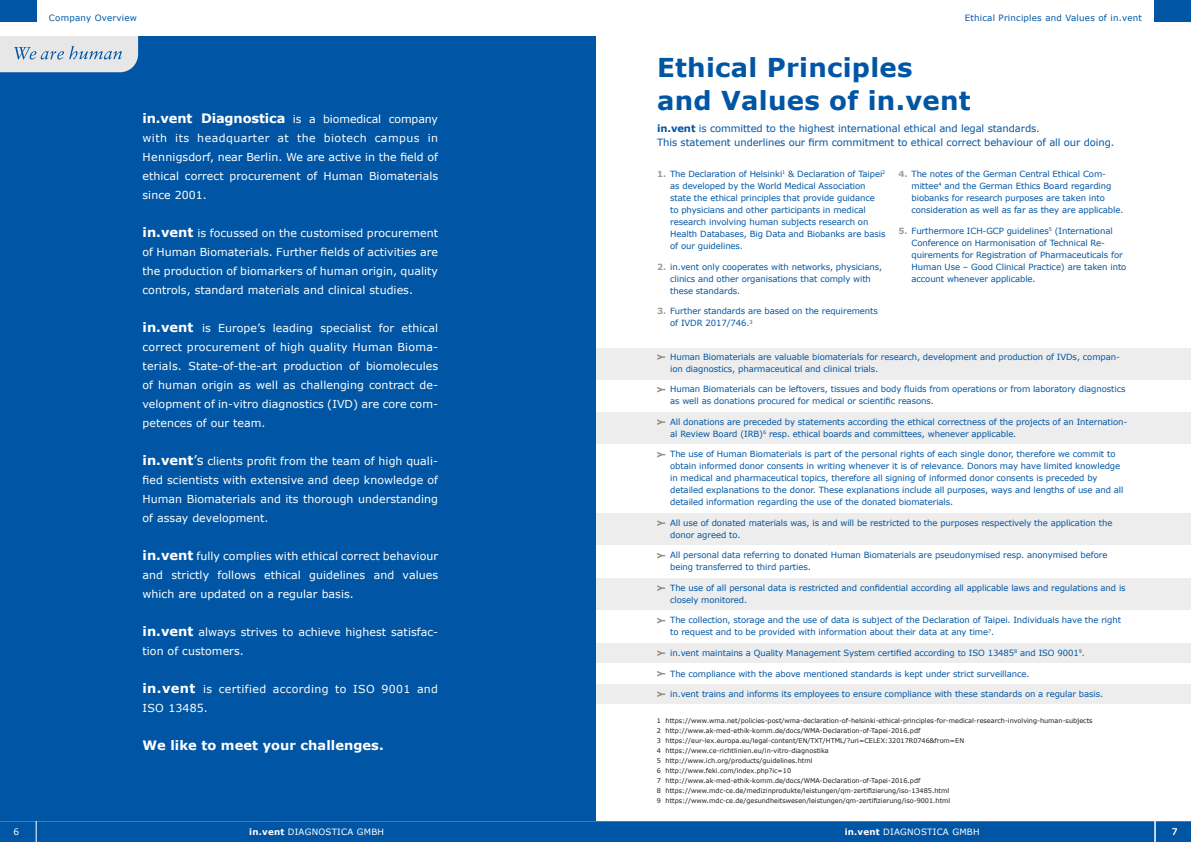
<style>
.page{position:relative;width:1191px;height:842px;background:#fff}
.page>*{position:absolute;margin:0;border:0;box-sizing:border-box;transform-origin:0 0}
.t1{font:700 26px/33px "Verdana";letter-spacing:.01em;color:#0056a4}
.t2{font:700 13px "Verdana";letter-spacing:.005em;color:#fff}
.t3{font:11px/19px "Verdana";letter-spacing:.005em;color:#fff;text-align:justify}
.t4{font:11px/19px "Verdana";letter-spacing:.03em;color:#fff}
.t5{font:10px/14px "Verdana";letter-spacing:-.01em;color:#0056a4}
.t6{font:9px "Verdana";color:#fff}
.t7{font:8.7px "Verdana";letter-spacing:.025em;color:#0056a4}
.t8{font:8.7px "Verdana";letter-spacing:.025em;color:#fff}
.t9{font:8.5px/12px "Verdana";letter-spacing:-.01em;color:#0056a4}
.t10{font:6.5px/10px "Verdana";color:#1d1d1b}
.s1{font-weight:700;font-size:13px}
.s2{font-size:13px}
.s3{font-weight:700}
.s4{font-weight:700;color:#9d9da0}
</style>
<div class="page">
<div style="left:0;top:821px;width:1191px;height:21px;background:#0056a4"></div>
<svg style="left:36px;top:821px;width:1px;height:21px"></svg>
<div style="left:595px;top:348px;width:596px;height:31px;background:#ededed"></div>
<div style="left:595px;top:412px;width:596px;height:31px;background:#ededed"></div>
<div style="left:595px;top:514px;width:596px;height:31px;background:#ededed"></div>
<div style="left:595px;top:578px;width:596px;height:31px;background:#ededed"></div>
<div style="left:595px;top:643px;width:596px;height:19px;background:#ededed"></div>
<div style="left:595px;top:684px;width:596px;height:20px;background:#ededed"></div>
<svg style="left:657px;top:354px;width:8px;height:6px"></svg>
<svg style="left:657px;top:387px;width:8px;height:5px"></svg>
<svg style="left:657px;top:419px;width:8px;height:6px"></svg>
<svg style="left:657px;top:452px;width:8px;height:5px"></svg>
<svg style="left:657px;top:520px;width:8px;height:6px"></svg>
<svg style="left:657px;top:553px;width:8px;height:5px"></svg>
<svg style="left:657px;top:585px;width:8px;height:6px"></svg>
<svg style="left:657px;top:618px;width:8px;height:5px"></svg>
<svg style="left:657px;top:650px;width:8px;height:6px"></svg>
<svg style="left:657px;top:671px;width:8px;height:6px"></svg>
<svg style="left:657px;top:691px;width:8px;height:6px"></svg>
<div style="left:0;top:36px;width:595px;height:784px;background:#0056a4"></div>
<svg style="left:1154px;top:821px;width:1px;height:21px"></svg>
<svg style="left:0;top:36px;width:138px;height:36px"></svg>
<div style="left:1155px;top:0;width:36px;height:21px;background:#0056a4"></div>
<div style="left:0;top:0;width:36px;height:21px;background:#0056a4"></div>
<p class="t7" style="left:49px;top:12px;width:90px">Company Overview</p>
<p class="t7" style="left:964px;top:12px;width:179px">Ethical Principles and Values of in.vent</p>
<p class="t3" style="left:142px;top:110px;width:297px"><span class="s1">in.vent Diagnostica</span> is a biomedical company with its headquarter at the biotech campus in Hennigsdorf, near Berlin. We are active in the field of ethical correct procurement of Human Biomaterials since 2001.</p>
<p class="t3" style="left:142px;top:224px;width:297px"><span class="s1">in.vent</span> is focussed on the customised procurement of Human Biomaterials. Further fields of activities are the production of biomarkers of human origin, quality controls, standard materials and clinical studies.</p>
<p class="t3" style="left:142px;top:319px;width:297px"><span class="s1">in.vent</span> is Europe’s leading specialist for ethical correct procurement of high quality Human Bioma&shy;terials. State-of-the-art production of biomolecules of human origin as well as challenging contract de&shy;velopment of in-vitro diagnostics (IVD) are core com&shy;petences of our team.</p>
<p class="t3" style="left:142px;top:452px;width:297px"><span class="s1">in.vent</span><span class="s2">’s</span> clients profit from the team of high quali&shy;fied scientists with extensive and deep knowledge of Human Biomaterials and its thorough understanding of assay development.</p>
<p class="t3" style="left:142px;top:547px;width:297px"><span class="s1">in.vent</span> fully complies with ethical correct behaviour and strictly follows ethical guidelines and values which are updated on a regular basis.</p>
<p class="t3" style="left:142px;top:623px;width:297px"><span class="s1">in.vent</span> always strives to achieve highest satisfac&shy;tion of customers.</p>
<p class="t4" style="left:142px;top:680px;width:297px"><span class="s1">in.vent</span> is certified according to ISO 9001 and<br>ISO 13485.</p>
<h2 class="t2" style="left:142px;top:736px;width:243px">We like to meet your challenges.</h2>
<h1 class="t1" style="left:657px;top:50px;width:315px">Ethical Principles and Values of in.vent</h1>
<p class="t5" style="left:657px;top:121px;width:459px"><span class="s3">in.vent</span> is committed to the highest international ethical and legal standards.<br>This statement underlines our firm commitment to ethical correct behaviour of all our doing.</p>
<p class="t9" style="left:670px;top:168px;width:217px;text-indent:-13px"><span class="s4">1.</span> The Declaration of Helsinki<sup>1</sup> &amp; Declaration of Taipei<sup>2 </sup>as developed by the World Medical Association state the ethical principles that provide guidance<br>to physicians and other participants in medical research involving human subjects research on Health Databases, Big Data and Biobanks are basis of our guidelines.</p>
<p class="t9" style="left:670px;top:261px;width:214px;text-indent:-13px"><span class="s4">2.</span> in.vent only cooperates with networks, physicians, clinics and other organisations that comply with these standards.</p>
<p class="t9" style="left:670px;top:305px;width:209px;text-indent:-13px"><span class="s4">3.</span> Further standards are based on the requirements of IVDR 2017/746.<sup>3</sup></p>
<p class="t9" style="left:911px;top:168px;width:213px;text-indent:-13px"><span class="s4">4.</span> The notes of the German Central Ethical Com&shy;mittee<sup>4</sup> and the German Ethics Board regarding biobanks for research purposes are taken into consideration as well as far as they are applicable.</p>
<p class="t9" style="left:911px;top:225px;width:216px;text-indent:-13px"><span class="s4">5.</span> Furthermore ICH-GCP guidelines<sup>5</sup> (International Conference on Harmonisation of Technical Re&shy;quirements for Registration of Pharmaceuticals for Human Use – Good Clinical Practice) are taken into account whenever applicable.</p>
<p class="t9" style="left:670px;top:351px;width:451px">Human Biomaterials are valuable biomaterials for research, development and production of IVDs, compan&shy;ion diagnostics, pharmaceutical and clinical trials.</p>
<p class="t9" style="left:670px;top:383px;width:457px">Human Biomaterials can be leftovers, tissues and body fluids from operations or from laboratory diagnostics as well as donations procured for medical or scientific reasons.</p>
<p class="t9" style="left:670px;top:416px;width:459px">All donations are preceded by statements according the ethical correctness of the projects of an Internation&shy;al Review Board (IRB)<sup>6</sup> resp. ethical boards and committees, whenever applicable.</p>
<p class="t9" style="left:670px;top:448px;width:455px">The use of Human Biomaterials is part of the personal rights of each single donor, therefore we commit to obtain informed donor consents in writing whenever it is of relevance. Donors may have limited knowledge in medical and pharmaceutical topics, therefore all signing of informed donor consents is preceded by detailed explanations to the donor. These explanations include all purposes, ways and lengths of use and all detailed information regarding the use of the donated biomaterials.</p>
<p class="t9" style="left:670px;top:517px;width:444px">All use of donated materials was, is and will be restricted to the purposes respectively the application the donor agreed to.</p>
<p class="t9" style="left:670px;top:549px;width:439px">All personal data referring to donated Human Biomaterials are pseudonymised resp. anonymised before being transferred to third parties.</p>
<p class="t9" style="left:670px;top:582px;width:457px">The use of all personal data is restricted and confidential according all applicable laws and regulations and is closely monitored.</p>
<p class="t9" style="left:670px;top:614px;width:452px">The collection, storage and the use of data is subject of the Declaration of Taipei. Individuals have the right to request and to be provided with information about their data at any time<sup>7</sup>.</p>
<p class="t9" style="left:670px;top:647px;width:416px">in.vent maintains a Quality Management System certified according to ISO 13485<sup>8</sup> and ISO 9001<sup>9</sup>.</p>
<p class="t9" style="left:670px;top:667px;width:361px">The compliance with the above mentioned standards is kept under strict surveillance.</p>
<p class="t9" style="left:670px;top:688px;width:434px">in.vent trains and informs its employees to ensure compliance with these standards on a regular basis.</p>
<p class="t10" style="left:657px;top:715px;width:437px">1 https://www.wma.net/policies-post/wma-declaration-of-helsinki-ethical-principles-for-medical-research-involving-human-subjects 2 http://www.ak-med-ethik-komm.de/docs/WMA-Declaration-of-Tapei-2016.pdf<br>3 https://eur-lex.europa.eu/legal-content/EN/TXT/HTML/?uri=CELEX:32017R0746&amp;from=EN<br>4 https://www.ce-richtlinien.eu/in-vitro-diagnostika<br>5 http://www.ich.org/products/guidelines.html<br>6 http://www.feki.com/index.php?ic=10<br>7 http://www.ak-med-ethik-komm.de/docs/WMA-Declaration-of-Tapei-2016.pdf<br>8 https://www.mdc-ce.de/medizinprodukte/leistungen/qm-zertifizierung/iso-13485.html<br>9 https://www.mdc-ce.de/gesundheitswesen/leistungen/qm-zertifizierung/iso-9001.html</p>
<p class="t6" style="left:13px;top:825px;width:7px">6</p>
<p class="t8" style="left:249px;top:826px;width:136px"><span class="s3">in.vent</span> DIAGNOSTICA GMBH</p>
<p class="t8" style="left:844px;top:826px;width:136px"><span class="s3">in.vent</span> DIAGNOSTICA GMBH</p>
<p class="t6" style="left:1171px;top:825px;width:7px">7</p>
</div>
